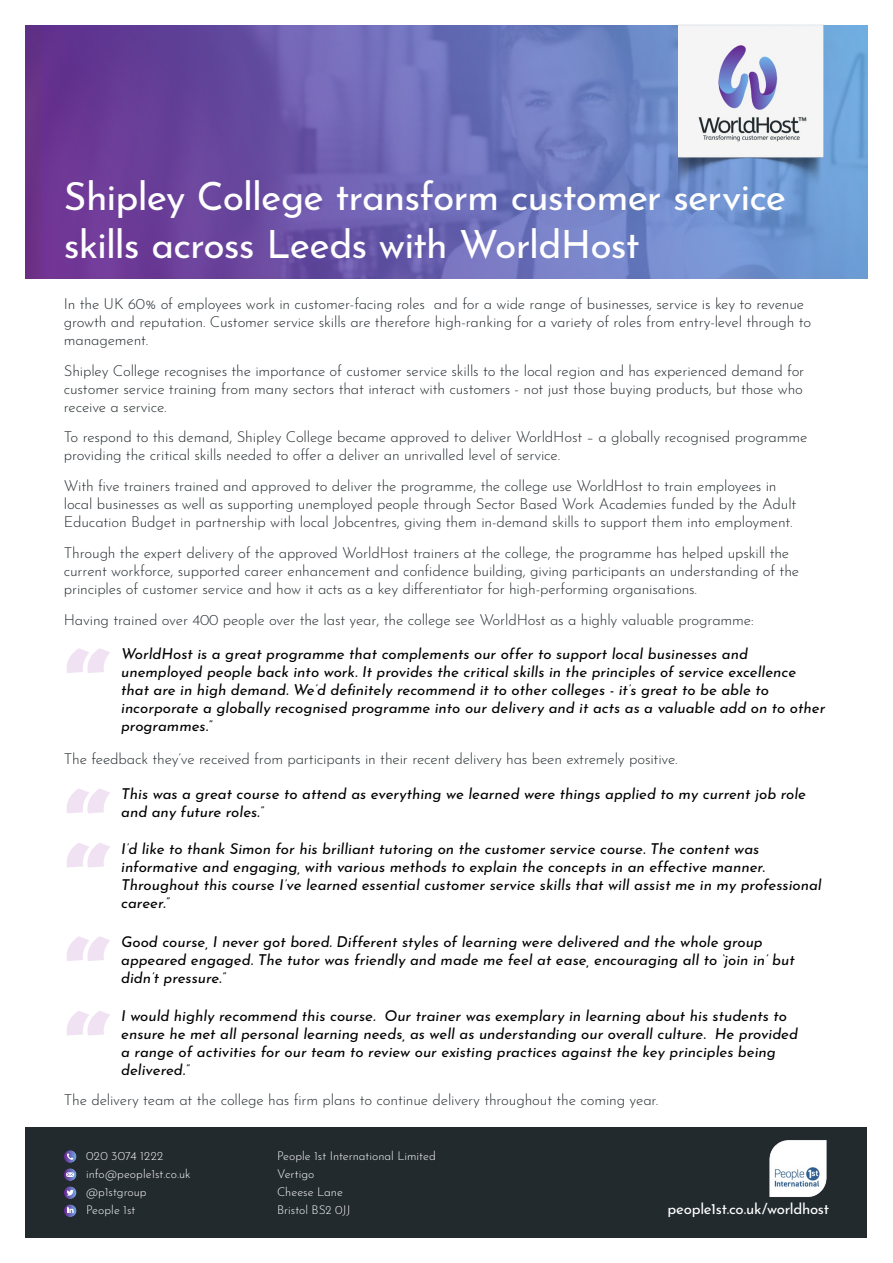
<style>
.page{position:relative;width:893px;height:1263px;background:#fff}
.page>*{position:absolute;margin:0;border:0;box-sizing:border-box;transform-origin:0 0}
.t1{font:700 150px/167.4px "Josefin Sans";color:#f0e2f3}
.t2{font:39px/48px "Josefin Sans";letter-spacing:-.025em;color:#fff}
.t3{font:300 15px/18px "Josefin Sans";letter-spacing:-.01em;color:#232a2e}
.t4{font:italic 15px/18px "Josefin Sans";color:#000}
.t5{font:15px "Josefin Sans";letter-spacing:-.02em;color:#fff}
.t6{font:300 12px/18px "Josefin Sans";color:#fff}
</style>
<div class="page">
<svg style="left:26px;top:26px;width:841px;height:253px;background:#6c66b2"></svg>
<img style="left:679px;top:24px;width:145px;height:164px">
<div style="left:26px;top:1127px;width:841px;height:110px;background:#232a2e"></div>
<svg style="left:64px;top:1204px;width:13px;height:13px"></svg>
<svg style="left:67px;top:1207px;width:7px;height:6px"></svg>
<svg style="left:64px;top:1168px;width:13px;height:13px"></svg>
<svg style="left:66px;top:1172px;width:8px;height:5px"></svg>
<svg style="left:64px;top:1186px;width:13px;height:13px"></svg>
<svg style="left:67px;top:1190px;width:7px;height:5px"></svg>
<svg style="left:64px;top:1150px;width:13px;height:13px"></svg>
<svg style="left:67px;top:1153px;width:6px;height:7px"></svg>
<img style="left:769px;top:1140px;width:58px;height:57px">
<h2 class="t2" style="left:64px;top:175px;width:724px">Shipley College transform customer service skills across Leeds with WorldHost</h2>
<p class="t3" style="left:64px;top:296px;width:749px">In the UK 60% of employees work in customer-facing roles and for a wide range of businesses, service is key to revenue growth and reputation. Customer service skills are therefore high-ranking for a variety of roles from entry-level through to management.</p>
<p class="t3" style="left:64px;top:362px;width:742px;text-align:justify">Shipley College recognises the importance of customer service skills to the local region and has experienced demand for customer service training from many sectors that interact with customers - not just those buying products, but those who receive a service.</p>
<p class="t3" style="left:64px;top:429px;width:745px">To respond to this demand, Shipley College became approved to deliver WorldHost – a globally recognised programme providing the critical skills needed to offer a deliver an unrivalled level of service.</p>
<p class="t3" style="left:64px;top:475px;width:734px">With five trainers trained and approved to deliver the programme, the college use WorldHost to train employees in local businesses as well as supporting unemployed people through Sector Based Work Academies funded by the Adult<br>Education Budget in partnership with local Jobcentres, giving them in-demand skills to support them into employment.</p>
<p class="t3" style="left:64px;top:545px;width:737px">Through the expert delivery of the approved WorldHost trainers at the college, the programme has helped upskill the current workforce, supported career enhancement and confidence building, giving participants an understanding of the principles of customer service and how it acts as a key differentiator for high-performing organisations.</p>
<p class="t3" style="left:64px;top:611px;width:691px">Having trained over 400 people over the last year, the college see WorldHost as a highly valuable programme:</p>
<p class="t4" style="left:121px;top:645px;width:706px">WorldHost is a great programme that complements our offer to support local businesses and unemployed people back into work. It provides the critical skills in the principles of service excellence that are in high demand. We’d definitely recommend it to other colleges - it’s great to be able to incorporate a globally recognised programme into our delivery and it acts as a valuable add on to other programmes.”</p>
<h1 class="t1" style="left:64px;top:624px;width:51px">“ ““</h1>
<p class="t3" style="left:64px;top:751px;width:615px">The feedback they’ve received from participants in their recent delivery has been extremely positive.</p>
<p class="t4" style="left:121px;top:786px;width:686px">This was a great course to attend as everything we learned were things applied to my current job role and any future roles.”</p>
<p class="t4" style="left:121px;top:841px;width:702px">I’d like to thank Simon for his brilliant tutoring on the customer service course. The content was informative and engaging, with various methods to explain the concepts in an effective manner.<br>Throughout this course I’ve learned essential customer service skills that will assist me in my professional career.”</p>
<p class="t4" style="left:121px;top:933px;width:675px">Good course, I never got bored. Different styles of learning were delivered and the whole group appeared engaged. The tutor was friendly and made me feel at ease, encouraging all to ‘join in’ but didn’t pressure.”</p>
<p class="t4" style="left:121px;top:1008px;width:678px">I would highly recommend this course. Our trainer was exemplary in learning about his students to ensure he met all personal learning needs, as well as understanding our overall culture. He provided a range of activities for our team to review our existing practices against the key principles being delivered.”</p>
<h1 class="t1" style="left:64px;top:912px;width:51px">“</h1>
<h1 class="t1" style="left:64px;top:987px;width:51px">“</h1>
<p class="t3" style="left:64px;top:1089px;width:596px">The delivery team at the college has firm plans to continue delivery throughout the coming year.</p>
<p class="t6" style="left:86px;top:1148px;width:106px">020 3074 1222 info@people1st.co.uk @p1stgroup<br>People 1st</p>
<p class="t6" style="left:277px;top:1148px;width:160px">People 1st International Limited<br>Vertigo<br>Cheese Lane<br>Bristol BS2 0JJ</p>
<p class="t5" style="left:667px;top:1203px;width:163px">people1st.co.uk/worldhost</p>
</div>
